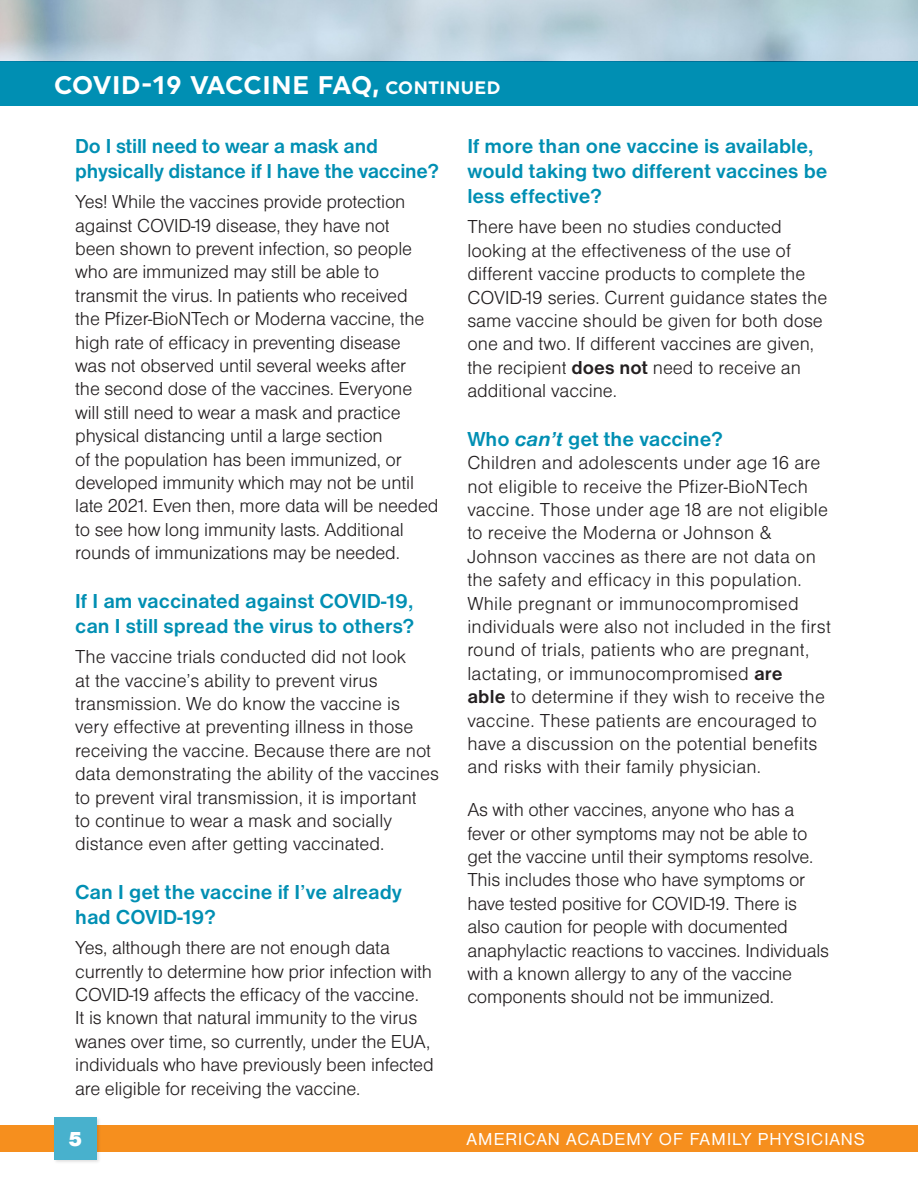
<style>
.page{position:relative;width:918px;height:1188px;background:#fff}
.page>*{position:absolute;margin:0;border:0;box-sizing:border-box;transform-origin:0 0}
.t1{font:700 25.5px "Uniform";color:#fff}
.t2{font:700 21px/25.2px "Nimbus San D";color:#008fb3}
.t3{font:21px "Nimbus San D Blac";color:#fff}
.t4{font:19.5px/23.4px "Nimbus San D Ligh";letter-spacing:-.01em;color:#231f20}
.t5{font:19.5px/23.4px "Nimbus San D Ligh";letter-spacing:.01em;color:#231f20}
.t6{font:18px "Nimbus San D";letter-spacing:.06em;color:#fff}
.s1{font-size:18px}
.s2{font-family:"Nimbus San D";font-weight:700}
.s3{font-style:italic}
</style>
<div class="page">
<img style="left:0;top:0;width:918px;height:62px">
<div style="left:0;top:62px;width:918px;height:44px;background:#008fb3"></div>
<div style="left:0;top:1125px;width:918px;height:27px;background:#f68f1e"></div>
<div style="left:53px;top:1116px;width:49px;height:49px;background:#231f20;opacity:.15"></div>
<div style="left:54px;top:1117px;width:42px;height:43px;background:#48b1cd"></div>
<p class="t1" style="left:54px;top:70px;width:448px">COVID-19 VACCINE FAQ, <span class="s1">CONTINUED</span></p>
<p class="t2" style="left:75px;top:133px;width:365px">Do I still need to wear a mask and physically distance if I have the vaccine?</p>
<p class="t4" style="left:75px;top:190px;width:365px">Yes! While the vaccines provide protection against COVID-19 disease, they have not<br>been shown to prevent infection, so people who are immunized may still be able to transmit the virus. In patients who received<br>the Pfizer-BioNTech or Moderna vaccine, the high rate of efficacy in preventing disease<br>was not observed until several weeks after<br>the second dose of the vaccines. Everyone will still need to wear a mask and practice physical distancing until a large section<br>of the population has been immunized, or developed immunity which may not be until late 2021. Even then, more data will be needed to see how long immunity lasts. Additional rounds of immunizations may be needed.</p>
<p class="t2" style="left:75px;top:588px;width:340px">If I am vaccinated against COVID-19, can I still spread the virus to others?</p>
<p class="t4" style="left:75px;top:645px;width:365px">The vaccine trials conducted did not look<br>at the vaccine’s ability to prevent virus transmission. We do know the vaccine is<br>very effective at preventing illness in those receiving the vaccine. Because there are not data demonstrating the ability of the vaccines to prevent viral transmission, it is important<br>to continue to wear a mask and socially distance even after getting vaccinated.</p>
<p class="t2" style="left:75px;top:879px;width:328px">Can I get the vaccine if I’ve already had COVID-19?</p>
<p class="t4" style="left:75px;top:936px;width:360px">Yes, although there are not enough data currently to determine how prior infection with COVID-19 affects the efficacy of the vaccine.<br>It is known that natural immunity to the virus wanes over time, so currently, under the EUA, individuals who have previously been infected are eligible for receiving the vaccine.</p>
<p class="t2" style="left:467px;top:133px;width:362px">If more than one vaccine is available, would taking two different vaccines be less effective?</p>
<p class="t4" style="left:467px;top:215px;width:362px">There have been no studies conducted looking at the effectiveness of the use of different vaccine products to complete the COVID-19 series. Current guidance states the same vaccine should be given for both dose one and two. If different vaccines are given, the recipient <span class="s2">does not</span> need to receive an additional vaccine.</p>
<p class="t2" style="left:467px;top:426px;width:257px">Who <span class="s3">can’t</span> get the vaccine?</p>
<p class="t5" style="left:467px;top:451px;width:365px">Children and adolescents under age 16 are not eligible to receive the Pfizer-BioNTech vaccine. Those under age 18 are not eligible to receive the Moderna or Johnson &amp; Johnson vaccines as there are not data on the safety and efficacy in this population.<br>While pregnant or immunocompromised individuals were also not included in the first round of trials, patients who are pregnant, lactating, or immunocompromised <span class="s2">are<br>able</span> to determine if they wish to receive the vaccine. These patients are encouraged to have a discussion on the potential benefits and risks with their family physician.</p>
<p class="t4" style="left:467px;top:798px;width:363px">As with other vaccines, anyone who has a fever or other symptoms may not be able to get the vaccine until their symptoms resolve.<br>This includes those who have symptoms or have tested positive for COVID-19. There is also caution for people with documented anaphylactic reactions to vaccines. Individuals with a known allergy to any of the vaccine components should not be immunized.</p>
<p class="t3" style="left:68px;top:1127px;width:15px">5</p>
<p class="t6" style="left:467px;top:1129px;width:400px">AMERICAN ACADEMY OF FAMILY PHYSICIANS</p>
</div>
